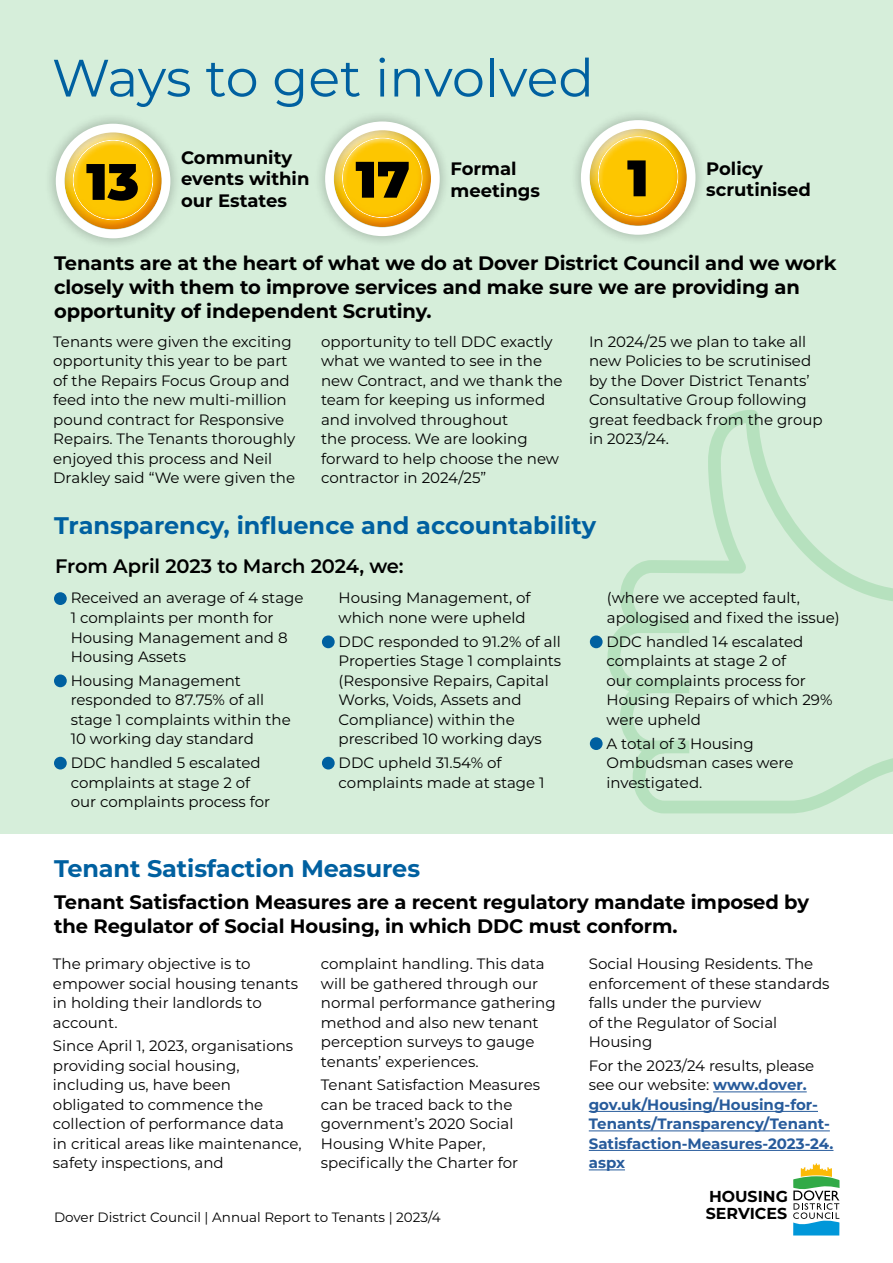
<style>
.page{position:relative;width:893px;height:1263px;background:#fff}
.page>*{position:absolute;margin:0;border:0;box-sizing:border-box;transform-origin:0 0}
.t1{font:52.5px "Montserrat";letter-spacing:-.005em;color:#0060a0}
.t2{font:900 51.15px "Montserrat";color:#000}
.t3{font:700 24px "Montserrat";letter-spacing:-.005em;color:#0060a0}
.t4{font:700 19.5px/24px "Montserrat";letter-spacing:-.005em;color:#000}
.t5{font:600 19.5px "Montserrat";letter-spacing:-.01em;color:#000}
.t6{font:700 18px/21.6px "Montserrat";color:#000}
.t7{font:700 15.9px/16.5px "Montserrat";color:#000}
.t8{font:15px/19.5px "Montserrat";color:#000}
.t9{font:700 15px/19.5px "Montserrat";color:#275b9b}
.t10{font:13.5px "Montserrat";color:#000}
.s1{font-weight:400;color:#000}
</style>
<div class="page">
<div style="left:0;top:0;width:893px;height:833px;background:#d6eeda"></div>
<svg style="left:607px;top:410px;width:286px;height:404px"></svg>
<svg style="left:793px;top:1163px;width:46px;height:72px"></svg>
<div style="left:54px;top:592px;width:13px;height:13px;background:#0060a0;border-radius:50%"></div>
<div style="left:54px;top:674px;width:13px;height:13px;background:#0060a0;border-radius:50%"></div>
<div style="left:54px;top:757px;width:13px;height:12px;background:#0060a0;border-radius:50%"></div>
<div style="left:322px;top:635px;width:13px;height:13px;background:#0060a0;border-radius:50%"></div>
<div style="left:322px;top:757px;width:13px;height:12px;background:#0060a0;border-radius:50%"></div>
<div style="left:590px;top:635px;width:13px;height:13px;background:#0060a0;border-radius:50%"></div>
<div style="left:590px;top:737px;width:13px;height:13px;background:#0060a0;border-radius:50%"></div>
<hr style="left:713px;top:1091px;width:94px;height:1px;background:#275b9b">
<hr style="left:589px;top:1111px;width:229px;height:1px;background:#275b9b">
<hr style="left:589px;top:1130px;width:241px;height:1px;background:#275b9b">
<hr style="left:589px;top:1150px;width:244px;height:1px;background:#275b9b">
<hr style="left:589px;top:1169px;width:36px;height:1px;background:#275b9b">
<div style="left:44px;top:112px;width:138px;height:138px;background:#000;opacity:.3"></div>
<div style="left:56px;top:124px;width:114px;height:114px;border:9px solid #fff;border-radius:50%"></div>
<div style="left:72px;top:137px;width:84px;height:83px;background:#fff;opacity:.75"></div>
<div style="left:72px;top:141px;width:84px;height:80px;background:#f7990a;opacity:.75"></div>
<div style="left:313px;top:110px;width:138px;height:138px;background:#000;opacity:.3"></div>
<div style="left:325px;top:121px;width:115px;height:115px;border:9px solid #fff;border-radius:50%"></div>
<div style="left:341px;top:135px;width:84px;height:82px;background:#fff;opacity:.75"></div>
<div style="left:341px;top:139px;width:84px;height:80px;background:#f7990a;opacity:.75"></div>
<div style="left:569px;top:108px;width:138px;height:138px;background:#000;opacity:.3"></div>
<div style="left:581px;top:120px;width:114px;height:115px;border:9px solid #fff;border-radius:50%"></div>
<div style="left:597px;top:134px;width:84px;height:82px;background:#fff;opacity:.75"></div>
<div style="left:597px;top:137px;width:84px;height:81px;background:#f7990a;opacity:.75"></div>
<h1 class="t1" style="left:52px;top:42px;width:544px">Ways to get involved</h1>
<h2 class="t2" style="left:86px;top:143px;width:54px">13</h2>
<p class="t6" style="left:181px;top:145px;width:130px">Community events within our Estates</p>
<h2 class="t2" style="left:355px;top:141px;width:56px">17</h2>
<p class="t6" style="left:450px;top:157px;width:91px">Formal meetings</p>
<h2 class="t2" style="left:627px;top:140px;width:23px">1</h2>
<p class="t6" style="left:706px;top:157px;width:106px">Policy scrutinised</p>
<h3 class="t4" style="left:54px;top:251px;width:784px">Tenants are at the heart of what we do at Dover District Council and we work closely with them to improve services and make sure we are providing an opportunity of independent Scrutiny.</h3>
<p class="t8" style="left:53px;top:331px;width:244px">Tenants were given the exciting opportunity this year to be part of the Repairs Focus Group and feed into the new multi-million pound contract for Responsive<br>Repairs. The Tenants thoroughly enjoyed this process and Neil<br>Drakley said “We were given the</p>
<p class="t8" style="left:321px;top:331px;width:243px">opportunity to tell DDC exactly what we wanted to see in the new Contract, and we thank the team for keeping us informed and involved throughout<br>the process. We are looking forward to help choose the new contractor in 2024/25”</p>
<p class="t8" style="left:589px;top:331px;width:235px">In 2024/25 we plan to take all new Policies to be scrutinised by the Dover District Tenants’<br>Consultative Group following great feedback from the group in 2023/24.</p>
<h3 class="t3" style="left:54px;top:508px;width:544px">Transparency, influence and accountability</h3>
<h3 class="t5" style="left:55px;top:552px;width:350px">From April 2023 to March 2024, we:</h3>
<p class="t8" style="left:71px;top:588px;width:234px">Received an average of 4 stage<br>1 complaints per month for<br>Housing Management and 8<br>Housing Assets</p>
<p class="t8" style="left:71px;top:670px;width:222px">Housing Management responded to 87.75% of all stage 1 complaints within the<br>10 working day standard</p>
<p class="t8" style="left:71px;top:752px;width:201px">DDC handled 5 escalated complaints at stage 2 of our complaints process for</p>
<p class="t8" style="left:339px;top:588px;width:194px">Housing Management, of which none were upheld</p>
<p class="t8" style="left:339px;top:631px;width:224px">DDC responded to 91.2% of all<br>Properties Stage 1 complaints (Responsive Repairs, Capital<br>Works, Voids, Assets and<br>Compliance) within the prescribed 10 working days</p>
<p class="t8" style="left:339px;top:752px;width:208px">DDC upheld 31.54% of complaints made at stage 1</p>
<p class="t8" style="left:607px;top:588px;width:234px">(where we accepted fault, apologised and fixed the issue)</p>
<p class="t8" style="left:606px;top:631px;width:227px">DDC handled 14 escalated complaints at stage 2 of<br>our complaints process for<br>Housing Repairs of which 29% were upheld</p>
<p class="t8" style="left:606px;top:733px;width:188px">A total of 3 Housing<br>Ombudsman cases were investigated.</p>
<h3 class="t3" style="left:54px;top:851px;width:368px">Tenant Satisfaction Measures</h3>
<h3 class="t4" style="left:54px;top:889px;width:756px">Tenant Satisfaction Measures are a recent regulatory mandate imposed by the Regulator of Social Housing, in which DDC must conform.</h3>
<p class="t8" style="left:53px;top:953px;width:247px">The primary objective is to empower social housing tenants in holding their landlords to account.</p>
<p class="t8" style="left:53px;top:1036px;width:250px">Since April 1, 2023, organisations providing social housing, including us, have been obligated to commence the collection of performance data in critical areas like maintenance, safety inspections, and</p>
<p class="t8" style="left:589px;top:953px;width:242px">Social Housing Residents. The enforcement of these standards falls under the purview<br>of the Regulator of Social<br>Housing</p>
<p class="t9" style="left:589px;top:1055px;width:246px"><span class="s1">For the 2023/24 results, please see our website:</span> www.dover. gov.uk/Housing/Housing-for-<br>Tenants/Transparency/Tenant-<br>Satisfaction-Measures-2023-24. aspx</p>
<p class="t8" style="left:321px;top:953px;width:236px">complaint handling. This data will be gathered through our normal performance gathering method and also new tenant perception surveys to gauge tenants’ experiences.</p>
<p class="t8" style="left:321px;top:1075px;width:221px">Tenant Satisfaction Measures can be traced back to the government’s 2020 Social<br>Housing White Paper, specifically the Charter for</p>
<p class="t10" style="left:54px;top:1208px;width:388px">Dover District Council | Annual Report to Tenants | 2023/4</p>
<p class="t7" style="left:706px;top:1187px;width:84px">HOUSING<br>SERVICES</p>
</div>
